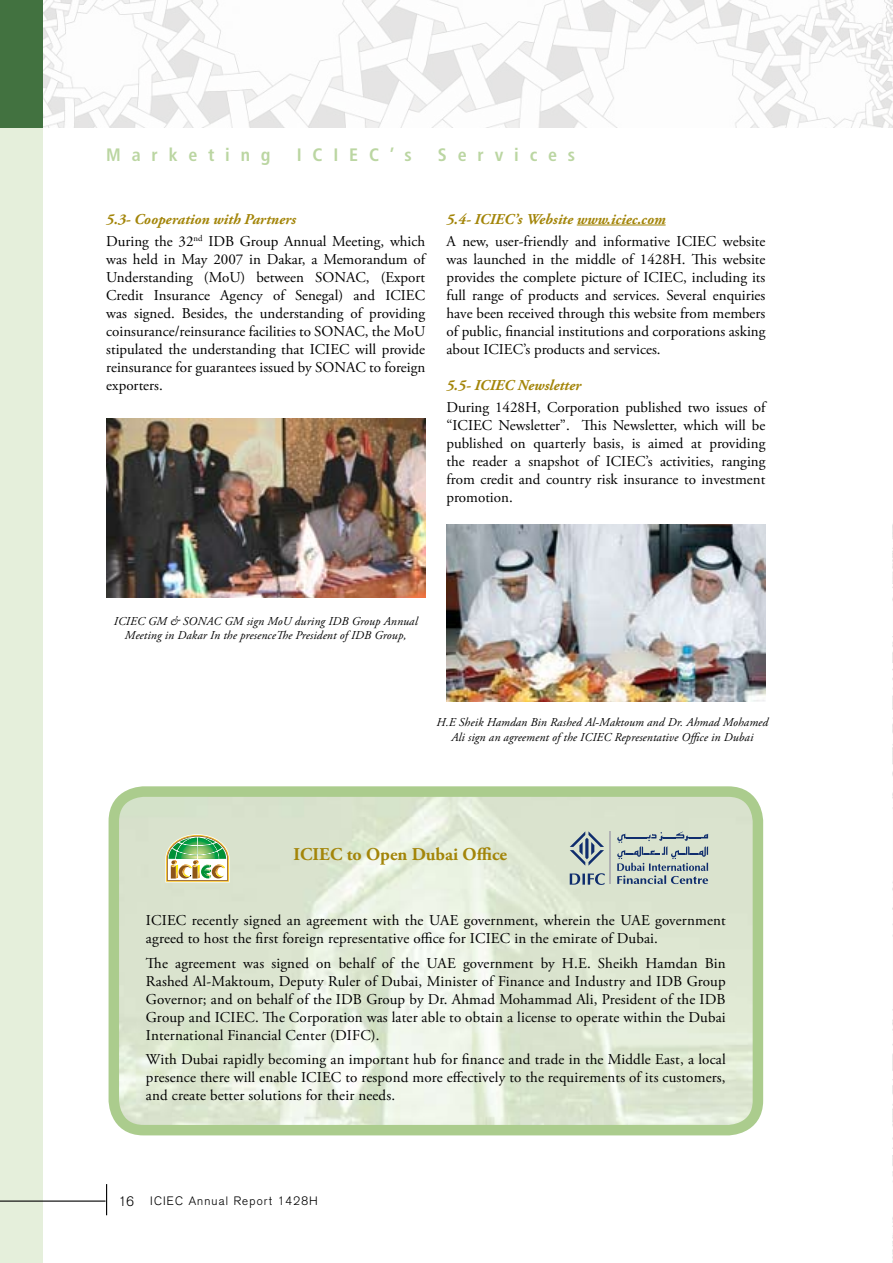
<style>
.page{position:relative;width:893px;height:1263px;background:#fff}
.page>*{position:absolute;margin:0;border:0;box-sizing:border-box;transform-origin:0 0}
.t1{font:700 condensed 18px "Frutiger";letter-spacing:.6em;color:#bbd6a2}
.t2{font:700 18px "Adobe Garamond Pro";color:#a38509}
.t3{font:15px/18px "Adobe Garamond Pro";letter-spacing:.01em;color:#000;text-align:justify}
.t4{font:italic 700 15px "Adobe Garamond Pro";color:#a38509}
.t5{font:300 13.5px "Akzidenz Grotesk";color:#000}
.t6{font:italic 12px/14.4px "Adobe Garamond Pro";letter-spacing:.01em;color:#000;text-align:center}
.t7{font:300 12px "Akzidenz Grotesk";letter-spacing:.1em;color:#000}
.s1{font-weight:700;font-style:italic;color:#a38509}
</style>
<div class="page">
<div style="left:0;top:124px;width:43px;height:1139px;background:#e5efdb"></div>
<hr style="left:106px;top:1184px;width:1px;height:31px;background:#000">
<hr style="left:0;top:1200px;width:106px;height:2px;background:#000">
<img style="left:43px;top:0;width:849px;height:128px">
<div style="left:0;top:0;width:43px;height:128px;background:#427240"></div>
<img style="left:892px;top:526px;width:1px;height:737px">
<hr style="left:892px;top:0;width:1px;height:526px;background:#427240">
<svg style="left:892px;top:416px;width:1px;height:110px"></svg>
<svg style="left:892px;top:0;width:1px;height:113px"></svg>
<img style="left:114px;top:793px;width:644px;height:337px;border-radius:30px">
<div style="left:109px;top:786px;width:654px;height:349px;border:10px solid #abcc8d;border-radius:30px"></div>
<hr style="left:577px;top:225px;width:89px;height:1px;background:#a38509">
<img style="left:106px;top:419px;width:319px;height:178px">
<img style="left:446px;top:524px;width:319px;height:178px">
<svg style="left:165px;top:834px;width:65px;height:48px"></svg>
<svg style="left:570px;top:873px;width:35px;height:12px"></svg>
<svg style="left:617px;top:831px;width:91px;height:53px;background:#afbdb9"></svg>
<hr style="left:610px;top:831px;width:1px;height:53px;background:#b1b2b4">
<svg style="left:570px;top:831px;width:34px;height:35px"></svg>
<p class="t1" style="left:106px;top:144px;width:166px">Marketing</p>
<p class="t1" style="left:297px;top:144px;width:116px">ICIEC’s</p>
<p class="t1" style="left:438px;top:144px;width:139px">Services</p>
<p class="t3" style="left:106px;top:208px;width:320px;line-height:22.2px"><span class="s1">5.3- Cooperation with Partners<br></span>During the 32<sup>nd</sup> IDB Group Annual Meeting, which</p>
<p class="t3" style="left:106px;top:251px;width:320px">was held in May 2007 in Dakar, a Memorandum of Understanding (MoU) between SONAC, (Export Credit Insurance Agency of Senegal) and ICIEC was signed. Besides, the understanding of providing coinsurance/reinsurance facilities to SONAC, the MoU stipulated the understanding that ICIEC will provide reinsurance for guarantees issued by SONAC to foreign exporters.</p>
<p class="t4" style="left:446px;top:210px;width:221px">5.4- ICIEC’s Website www.iciec.com</p>
<p class="t3" style="left:446px;top:233px;width:320px">A new, user-friendly and informative ICIEC website was launched in the middle of 1428H. This website provides the complete picture of ICIEC, including its full range of products and services. Several enquiries have been received through this website from members of public, financial institutions and corporations asking about ICIEC’s products and services.</p>
<p class="t4" style="left:446px;top:376px;width:136px">5.5- ICIEC Newsletter</p>
<p class="t3" style="left:446px;top:399px;width:320px">During 1428H, Corporation published two issues of “ICIEC Newsletter”. This Newsletter, which will be published on quarterly basis, is aimed at providing the reader a snapshot of ICIEC’s activities, ranging from credit and country risk insurance to investment promotion.</p>
<p class="t6" style="left:114px;top:614px;width:305px">ICIEC GM &amp; SONAC GM sign MoU during IDB Group Annual<br>Meeting in Dakar In the presenceThe President of IDB Group,</p>
<p class="t6" style="left:437px;top:716px;width:333px">H.E Sheik Hamdan Bin Rashed Al-Maktoum and Dr. Ahmad Mohamed<br>Ali sign an agreement of the ICIEC Representative Office in Dubai</p>
<p class="t2" style="left:294px;top:844px;width:215px">ICIEC to Open Dubai Office</p>
<p class="t3" style="left:146px;top:912px;width:581px">ICIEC recently signed an agreement with the UAE government, wherein the UAE government agreed to host the first foreign representative office for ICIEC in the emirate of Dubai.</p>
<p class="t3" style="left:146px;top:954px;width:581px">The agreement was signed on behalf of the UAE government by H.E. Sheikh Hamdan Bin Rashed Al-Maktoum, Deputy Ruler of Dubai, Minister of Finance and Industry and IDB Group Governor; and on behalf of the IDB Group by Dr. Ahmad Mohammad Ali, President of the IDB Group and ICIEC. The Corporation was later able to obtain a license to operate within the Dubai International Financial Center (DIFC).</p>
<p class="t3" style="left:146px;top:1051px;width:581px">With Dubai rapidly becoming an important hub for finance and trade in the Middle East, a local presence there will enable ICIEC to respond more effectively to the requirements of its customers, and create better solutions for their needs.</p>
<p class="t5" style="left:119px;top:1193px;width:17px">16</p>
<p class="t7" style="left:150px;top:1194px;width:169px">ICIEC Annual Report 1428H</p>
</div>
